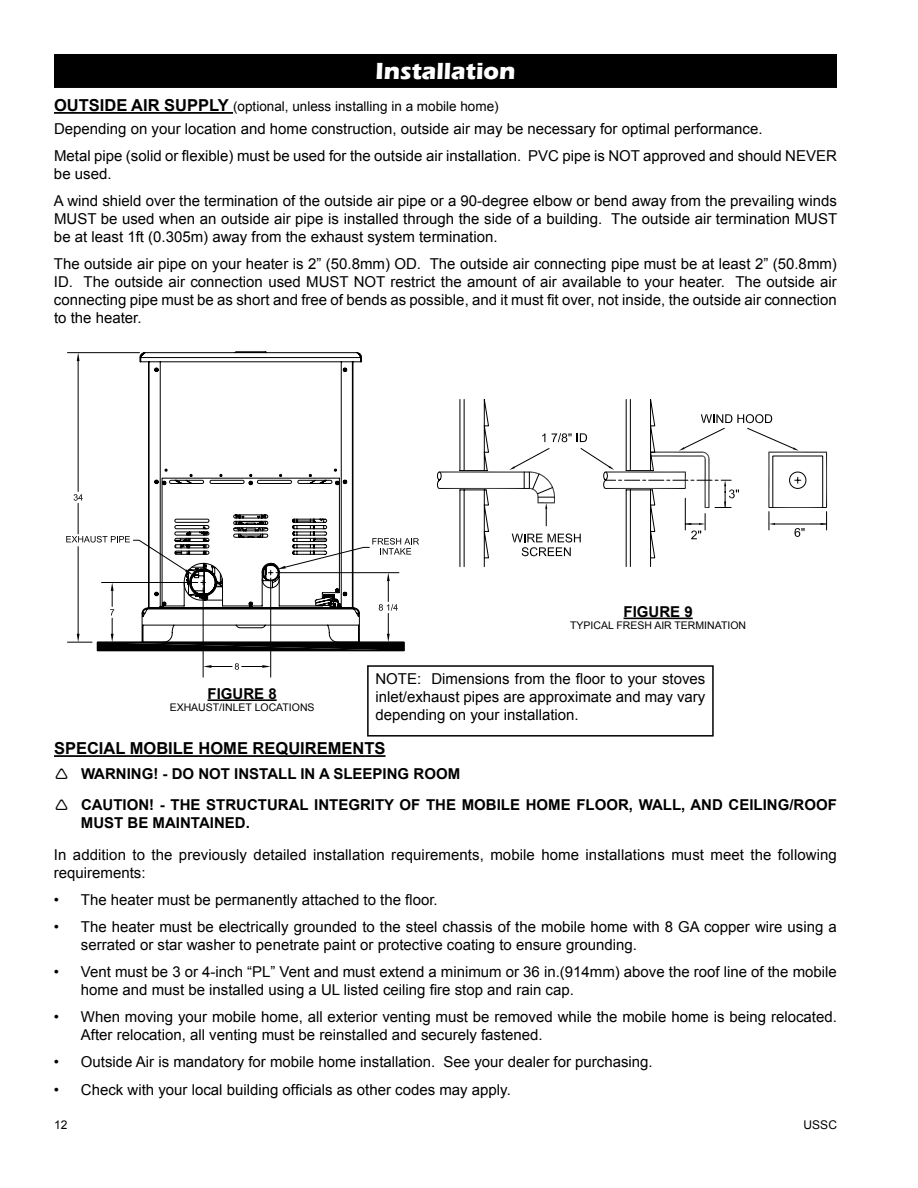
<style>
.page{position:relative;width:918px;height:1188px;background:#fff}
.page>*{position:absolute;margin:0;border:0;box-sizing:border-box;transform-origin:0 0}
.t1{font:700 24px "Eras ITC";color:#fff}
.t2{font:700 16.5px "Arial";color:#000}
.t3{font:15px/18px "Arial";color:#000}
.t4{font:700 15px "Arial";color:#000}
.t5{font:13.5px "Arial";color:#000}
.t6{font:12px "Arial";color:#000}
.t7{font:10.5px "Arial";color:#000}
.s1{font-weight:700;font-size:16.5px}
</style>
<div class="page">
<div style="left:367px;top:665px;width:347px;height:72px;border:2px solid #000"></div>
<svg style="left:97px;top:351px;width:265px;height:128px"></svg>
<hr style="left:67px;top:352px;width:73px;height:1px;background:#000">
<hr style="left:78px;top:361px;width:1px;height:130px;background:#000">
<svg style="left:77px;top:353px;width:3px;height:8px"></svg>
<hr style="left:203px;top:588px;width:1px;height:89px;background:#000">
<hr style="left:270px;top:578px;width:1px;height:99px;background:#000">
<svg style="left:203px;top:663px;width:68px;height:7px"></svg>
<svg style="left:66px;top:479px;width:353px;height:172px"></svg>
<svg style="left:437px;top:399px;width:219px;height:168px"></svg>
<svg style="left:439px;top:414px;width:388px;height:142px"></svg>
<hr style="left:624px;top:618px;width:69px;height:1px;background:#000">
<hr style="left:208px;top:699px;width:69px;height:2px;background:#000">
<hr style="left:54px;top:112px;width:179px;height:2px;background:#000">
<hr style="left:54px;top:755px;width:332px;height:2px;background:#000">
<div style="left:55px;top:55px;width:781px;height:32px;background:#000"></div>
<div style="left:54px;top:54px;width:783px;height:34px;border:2px solid #000"></div>
<h1 class="t1" style="left:376px;top:58px;width:141px">Installation</h1>
<p class="t5" style="left:54px;top:98px;width:446px"><span class="s1">OUTSIDE AIR SUPPLY</span> (optional, unless installing in a mobile home)</p>
<p class="t3" style="left:54px;top:115px;width:784px;line-height:27px">Depending on your location and home construction, outside air may be necessary for optimal performance.<br>Metal pipe (solid or flexible) must be used for the outside air installation. PVC pipe is NOT approved and should NEVER</p>
<p class="t3" style="left:54px;top:160px;width:785px;line-height:27px">be used.<br>A wind shield over the termination of the outside air pipe or a 90-degree elbow or bend away from the prevailing winds</p>
<p class="t3" style="left:54px;top:210px;width:785px">MUST be used when an outside air pipe is installed through the side of a building. The outside air termination MUST be at least 1ft (0.305m) away from the exhaust system termination.</p>
<p class="t3" style="left:54px;top:255px;width:785px;text-align:justify">The outside air pipe on your heater is 2” (50.8mm) OD. The outside air connecting pipe must be at least 2” (50.8mm)<br>ID. The outside air connection used MUST NOT restrict the amount of air available to your heater. The outside air connecting pipe must be as short and free of bends as possible, and it must fit over, not inside, the outside air connection to the heater.</p>
<p class="t4" style="left:208px;top:683px;width:20px">FIGUR</p>
<p class="t4" style="left:254px;top:683px;width:24px">E 8</p>
<p class="t7" style="left:170px;top:701px;width:146px">EXHAUST/INLET LOCATIONS</p>
<p class="t4" style="left:624px;top:602px;width:20px">FIGUR</p>
<p class="t4" style="left:670px;top:602px;width:24px">E 9</p>
<p class="t7" style="left:570px;top:619px;width:178px">TYPICAL FRESH AIR TERMINATION</p>
<p class="t3" style="left:375px;top:670px;width:332px;text-align:justify">NOTE: Dimensions from the floor to your stoves inlet/exhaust pipes are approximate and may vary depending on your installation.</p>
<p class="t2" style="left:54px;top:738px;width:23px">SPEC</p>
<p class="t2" style="left:99px;top:738px;width:113px">IAL MOBILE HOME</p>
<p class="t2" style="left:253px;top:738px;width:77px">REQUIREMENTS</p>
<p class="t4" style="left:81px;top:764px;width:129px">WARNING! - DO NOT</p>
<p class="t4" style="left:234px;top:764px;width:10px">INSTA</p>
<p class="t4" style="left:278px;top:764px;width:85px">LL IN A SLEEPING</p>
<p class="t4" style="left:414px;top:764px;width:13px">ROOM</p>
<p class="t4" style="left:81px;top:795px;width:137px">CAUTION! - THE STRUCTURA</p>
<p class="t4" style="left:300px;top:795px;width:25px">L INTEGRIT</p>
<p class="t4" style="left:384px;top:795px;width:53px">Y OF THE</p>
<p class="t4" style="left:462px;top:795px;width:76px">MOBILE HOME</p>
<p class="t4" style="left:576px;top:795px;width:31px">FLOOR</p>
<p class="t4" style="left:629px;top:795px;width:74px">, WALL, AND</p>
<p class="t4" style="left:729px;top:795px;width:77px">CEI LING/ROOF</p>
<p class="t4" style="left:81px;top:813px;width:110px">MUST BE MAINTA</p>
<p class="t4" style="left:210px;top:813px;width:42px">INED.</p>
<p class="t3" style="left:54px;top:846px;width:784px">In addition to the previously detailed installation requirements, mobile home installations must meet the following requirements:</p>
<p class="t3" style="left:54px;top:891px;width:385px">• The heater must be permanently attached to the floor.</p>
<p class="t3" style="left:81px;top:918px;width:758px;text-indent:-27px">• The heater must be electrically grounded to the steel chassis of the mobile home with 8 GA copper wire using a serrated or star washer to penetrate paint or protective coating to ensure grounding.</p>
<p class="t3" style="left:81px;top:963px;width:757px;text-indent:-27px">• Vent must be 3 or 4-inch “PL” Vent and must extend a minimum or 36 in.(914mm) above the roof line of the mobile home and must be installed using a UL listed ceiling fire stop and rain cap.</p>
<p class="t3" style="left:81px;top:1008px;width:757px;text-indent:-27px">• When moving your mobile home, all exterior venting must be removed while the mobile home is being relocated.<br>After relocation, all venting must be reinstalled and securely fastened.</p>
<p class="t3" style="left:54px;top:1053px;width:600px">• Outside Air is mandatory for mobile home installation. See your dealer for purchasing.</p>
<p class="t3" style="left:54px;top:1080px;width:458px">• Check with your local building officials as other codes may apply.</p>
<p class="t6" style="left:54px;top:1117px;width:15px">12</p>
<p class="t6" style="left:804px;top:1117px;width:35px">USSC</p>
</div>
